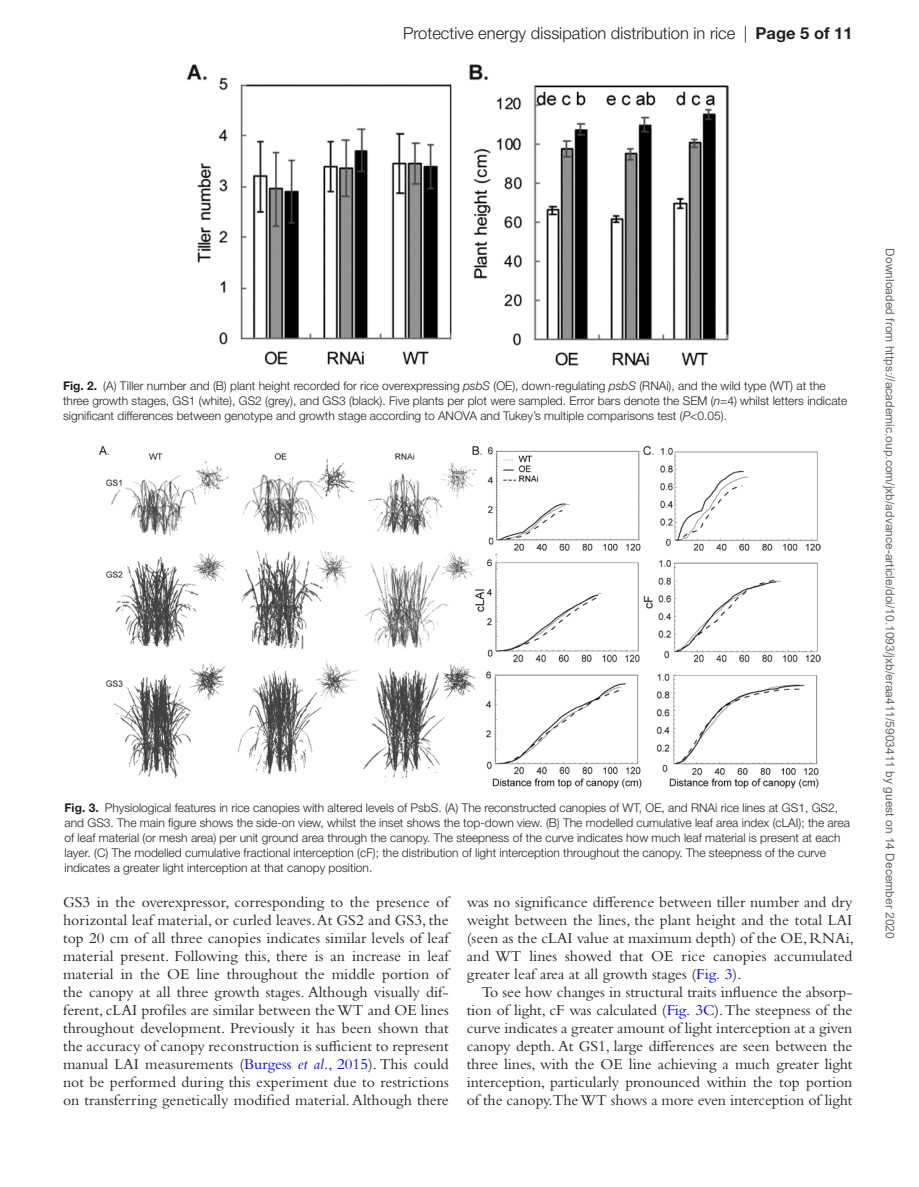
<style>
.page{position:relative;width:919px;height:1187px;background:#fff}
.page>*{position:absolute;margin:0;border:0;box-sizing:border-box;transform-origin:0 0}
.t1{font:300 16.5px "Helvetica Neue LT Std";color:#231f20}
.t2{font:15.75px/18px "Bembo Std";letter-spacing:.005em;color:#231f20;text-align:justify}
.t3{font:300 12px/15px "Helvetica Neue LT Std";color:#231f20}
.t4{font:12px "Arial";color:#666}
.s1{font-weight:700}
.s2{font-style:italic}
.s3{color:#00f}
.s4{font-style:italic;color:#00f}
</style>
<div class="page">
<img style="left:187px;top:64px;width:541px;height:302px">
<img style="left:98px;top:445px;width:722px;height:343px">
<p class="t1" style="left:403px;top:23px;width:451px">Protective energy dissipation distribution in rice | <span class="s1">Page 5 of 11</span></p>
<p class="t3" style="left:63px;top:378px;width:785px"><span class="s1">Fig. 2.</span> (A) Tiller number and (B) plant height recorded for rice overexpressing <span class="s2">psbS</span> (OE), down-regulating <span class="s2">psbS</span> (RNAi), and the wild type (WT) at the three growth stages, GS1 (white), GS2 (grey), and GS3 (black). Five plants per plot were sampled. Error bars denote the SEM (<span class="s2">n</span>=4) whilst letters indicate significant differences between genotype and growth stage according to ANOVA and Tukey’s multiple comparisons test (<span class="s2">P</span>&lt;0.05).</p>
<p class="t3" style="left:64px;top:800px;width:786px"><span class="s1">Fig. 3.</span> Physiological features in rice canopies with altered levels of PsbS. (A) The reconstructed canopies of WT, OE, and RNAi rice lines at GS1, GS2, and GS3. The main figure shows the side-on view, whilst the inset shows the top-down view. (B) The modelled cumulative leaf area index (cLAI); the area of leaf material (or mesh area) per unit ground area through the canopy. The steepness of the curve indicates how much leaf material is present at each layer. (C) The modelled cumulative fractional interception (cF); the distribution of light interception throughout the canopy. The steepness of the curve indicates a greater light interception at that canopy position.</p>
<p class="t2" style="left:63px;top:892px;width:387px">GS3 in the overexpressor, corresponding to the presence of horizontal leaf material, or curled leaves. At GS2 and GS3, the top 20 cm of all three canopies indicates similar levels of leaf material present. Following this, there is an increase in leaf material in the OE line throughout the middle portion of the canopy at all three growth stages. Although visually dif&shy;ferent, cLAI profiles are similar between the WT and OE lines throughout development. Previously it has been shown that the accuracy of canopy reconstruction is sufficient to represent manual LAI measurements (<span class="s3">Burgess</span> <span class="s4">et al.</span><span class="s3">, 2015</span>). This could not be performed during this experiment due to restrictions on transferring genetically modified material. Although there</p>
<p class="t2" style="left:466px;top:892px;width:389px">was no significance difference between tiller number and dry weight between the lines, the plant height and the total LAI (seen as the cLAI value at maximum depth) of the OE, RNAi, and WT lines showed that OE rice canopies accumulated greater leaf area at all growth stages (<span class="s3">Fig. 3</span>).</p>
<p class="t2" style="left:466px;top:982px;width:387px;text-indent:15px">To see how changes in structural traits influence the absorp&shy;tion of light, cF was calculated (<span class="s3">Fig. 3C</span>). The steepness of the curve indicates a greater amount of light interception at a given canopy depth. At GS1, large differences are seen between the three lines, with the OE line achieving a much greater light interception, particularly pronounced within the top portion of the canopy.The WT shows a more even interception of light</p>
<p class="t4" style="left:894px;top:248px;width:692px;rotate:90deg">Downloaded from https://academic.oup.com/jxb/advance-article/doi/10.1093/jxb/eraa411/5903411 by guest on 14 December 2020</p>
</div>
